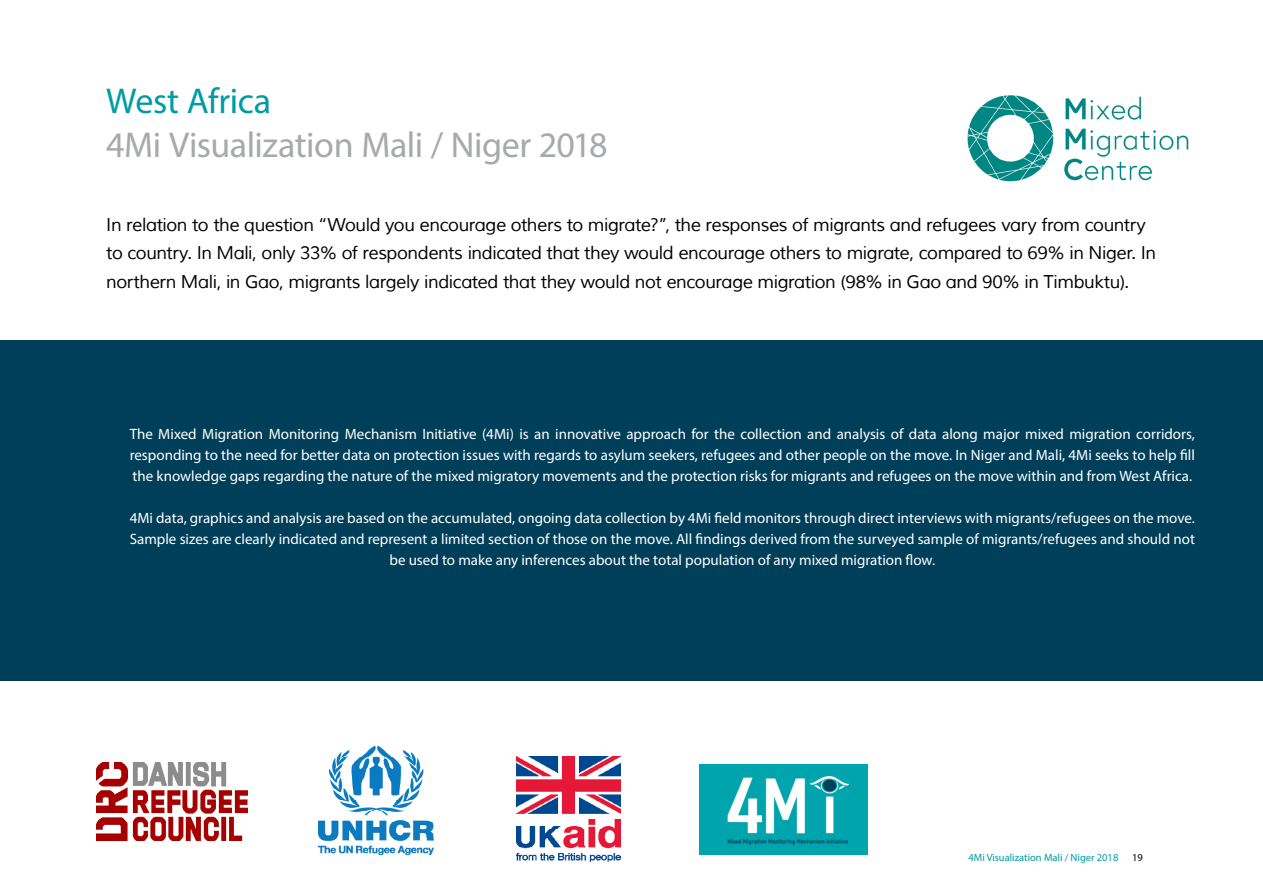
<style>
.page{position:relative;width:1263px;height:893px;background:#fff}
.page>*{position:absolute;margin:0;border:0;box-sizing:border-box;transform-origin:0 0}
.t1{font:36px "Myriad Pro";letter-spacing:-.015em;color:#a7a9ac}
.t2{font:36px "Myriad Pro";letter-spacing:-.01em;color:#009ba4}
.t3{font:18px/28.5px "Muli";letter-spacing:-.025em;color:#000}
.t4{font:15px/21px "Myriad Pro";color:#fff;text-align:justify}
.t5{font:10.5px "Myriad Pro";color:#009ba4}
.t6{font:10.5px "Myriad Pro";color:#000}
</style>
<div class="page">
<div style="left:0;top:340px;width:1263px;height:340px;background:#003f59"></div>
<img style="left:96px;top:763px;width:151px;height:77px">
<img style="left:319px;top:746px;width:114px;height:108px">
<img style="left:516px;top:757px;width:104px;height:104px">
<img style="left:699px;top:764px;width:168px;height:91px">
<img style="left:967px;top:95px;width:222px;height:87px">
<h1 class="t2" style="left:106px;top:79px;width:166px">West Africa</h1>
<h1 class="t1" style="left:106px;top:123px;width:503px">4Mi Visualization Mali / Niger 2018</h1>
<p class="t3" style="left:106px;top:211px;width:1051px">In relation to the question “Would you encourage others to migrate?”, the responses of migrants and refugees vary from country to country. In Mali, only 33% of respondents indicated that they would encourage others to migrate, compared to 69% in Niger. In northern Mali, in Gao, migrants largely indicated that they would not encourage migration (98% in Gao and 90% in Timbuktu).</p>
<p class="t4" style="left:130px;top:423px;width:1067px">The Mixed Migration Monitoring Mechanism Initiative (4Mi) is an innovative approach for the collection and analysis of data along major mixed migration corridors, responding to the need for better data on protection issues with regards to asylum seekers, refugees and other people on the move. In Niger and Mali, 4Mi seeks to help fill the knowledge gaps regarding the nature of the mixed migratory movements and the protection risks for migrants and refugees on the move within and from West Africa.</p>
<p class="t4" style="left:130px;top:507px;width:1067px;text-align:center">4Mi data, graphics and analysis are based on the accumulated, ongoing data collection by 4Mi field monitors through direct interviews with migrants/refugees on the move.<br>Sample sizes are clearly indicated and represent a limited section of those on the move. All findings derived from the surveyed sample of migrants/refugees and should not be used to make any inferences about the total population of any mixed migration flow.</p>
<p class="t5" style="left:968px;top:851px;width:151px">4Mi Visualization Mali / Niger 2018</p>
<p class="t6" style="left:1132px;top:851px;width:12px">19</p>
</div>
